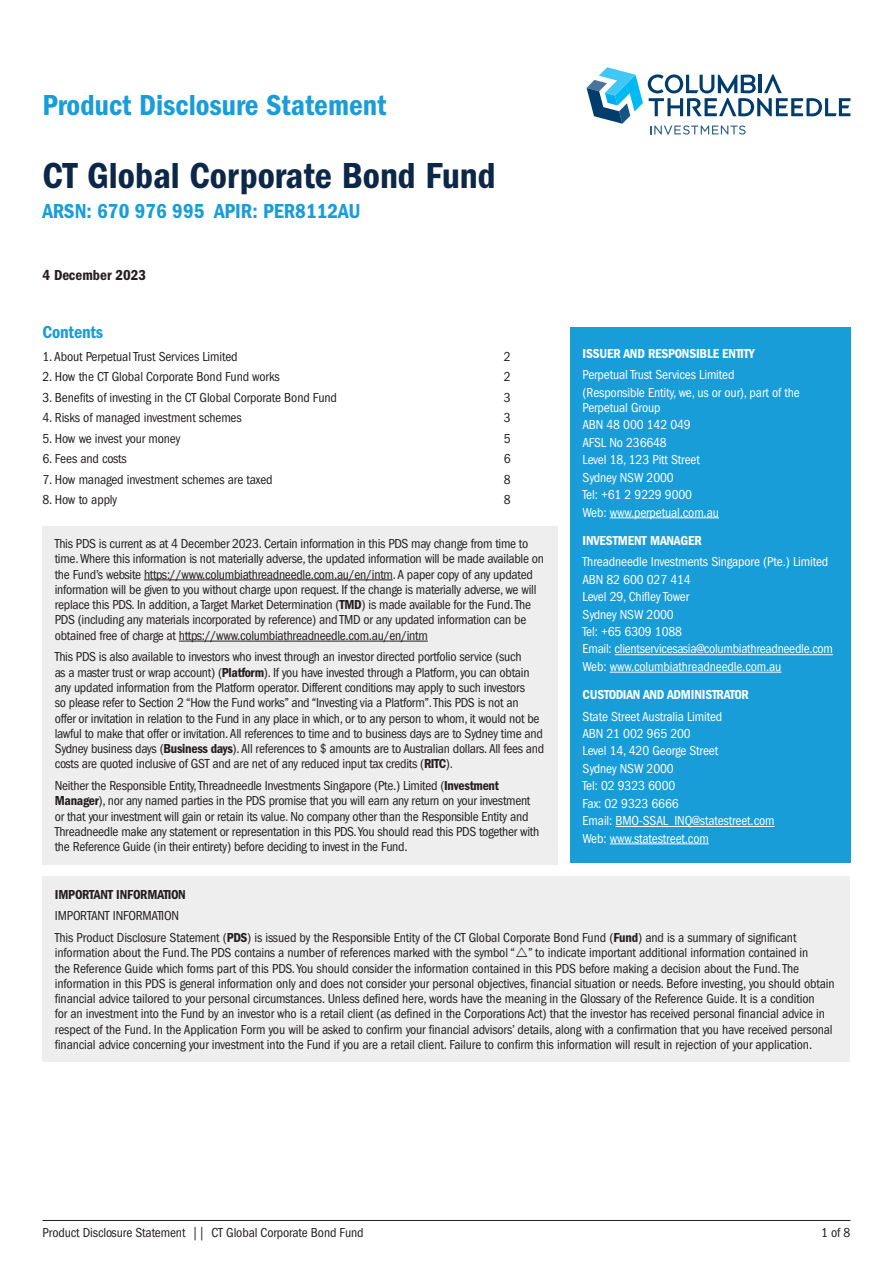
<style>
.page{position:relative;width:893px;height:1263px;background:#fff}
.page>*{position:absolute;margin:0;border:0;box-sizing:border-box;transform-origin:0 0}
.t1{font:37.5px "Franklin Gothic LT Pro Cn Dm";color:#0c2748}
.t2{font:30px "Franklin Gothic LT Pro Cn Dm";color:#199dd9}
.t3{font:21px "Franklin Gothic LT Pro Cn Dm";color:#199dd9}
.t4{font:18px "Franklin Gothic LT Pro Cn Dm";letter-spacing:-.01em;color:#199dd9}
.t5{font:15px "Franklin Gothic LT Pro Cn Dm";color:#231f20}
.t6{font:condensed 13.5px/15.3px "Franklin Gothic LT Pro";letter-spacing:-.02em;color:#231f20}
.t7{font:condensed 13.5px/17.4px "Franklin Gothic LT Pro";letter-spacing:-.01em;color:#fff}
.t8{font:13.5px "Franklin Gothic LT Pro Cn Dm";letter-spacing:-.01em;color:#fff}
.t9{font:13.5px "Franklin Gothic LT Pro Cn Dm";letter-spacing:-.01em;color:#231f20}
.s1{font-family:"Franklin Gothic LT Pro Cn Dm";font-stretch:normal}
</style>
<div class="page">
<div style="left:570px;top:328px;width:280px;height:535px;background:#199dd9"></div>
<hr style="left:610px;top:517px;width:109px;height:1px;background:#fff">
<hr style="left:615px;top:654px;width:218px;height:1px;background:#fff">
<hr style="left:610px;top:672px;width:171px;height:1px;background:#fff">
<hr style="left:616px;top:826px;width:159px;height:1px;background:#fff">
<hr style="left:610px;top:843px;width:99px;height:1px;background:#fff">
<hr style="left:43px;top:1220px;width:807px;height:1px;background:#231f20">
<div style="left:42px;top:526px;width:515px;height:338px;background:#eeeeef"></div>
<hr style="left:144px;top:579px;width:249px;height:1px;background:#231f20">
<hr style="left:179px;top:641px;width:249px;height:1px;background:#231f20">
<div style="left:42px;top:876px;width:808px;height:186px;background:#eeeeef"></div>
<svg style="left:587px;top:67px;width:263px;height:68px"></svg>
<h2 class="t2" style="left:43px;top:88px;width:345px">Product Disclosure Statement</h2>
<h1 class="t1" style="left:43px;top:154px;width:455px">CT Global Corporate Bond Fund</h1>
<h3 class="t3" style="left:43px;top:199px;width:320px">ARSN: 670 976 995 APIR: PER8112AU</h3>
<p class="t5" style="left:43px;top:267px;width:105px">4 December 2023</p>
<h3 class="t4" style="left:43px;top:322px;width:62px">Contents</h3>
<p class="t6" style="left:43px;top:349px;width:197px">1. About Perpetual Trust Services Limited</p>
<p class="t6" style="left:504px;top:349px;width:8px">2</p>
<p class="t6" style="left:43px;top:369px;width:239px">2. How the CT Global Corporate Bond Fund works</p>
<p class="t6" style="left:504px;top:369px;width:8px">2</p>
<p class="t6" style="left:43px;top:390px;width:296px">3. Benefits of investing in the CT Global Corporate Bond Fund</p>
<p class="t6" style="left:504px;top:390px;width:8px">3</p>
<p class="t6" style="left:43px;top:410px;width:201px">4. Risks of managed investment schemes</p>
<p class="t6" style="left:504px;top:410px;width:8px">3</p>
<p class="t6" style="left:43px;top:431px;width:139px">5. How we invest your money</p>
<p class="t6" style="left:504px;top:431px;width:8px">5</p>
<p class="t6" style="left:43px;top:451px;width:86px">6. Fees and costs</p>
<p class="t6" style="left:504px;top:451px;width:8px">6</p>
<p class="t6" style="left:43px;top:472px;width:232px">7. How managed investment schemes are taxed</p>
<p class="t6" style="left:504px;top:472px;width:8px">8</p>
<p class="t6" style="left:43px;top:492px;width:76px">8. How to apply</p>
<p class="t6" style="left:504px;top:492px;width:8px">8</p>
<p class="t8" style="left:583px;top:345px;width:174px">ISSUER AND RESPONSIBLE ENTITY</p>
<p class="t7" style="left:583px;top:366px;width:219px">Perpetual Trust Services Limited (Responsible Entity, we, us or our), part of the</p>
<p class="t7" style="left:583px;top:399px;width:138px">Perpetual Group<br>ABN 48 000 142 049<br>AFSL No 236648<br>Level 18, 123 Pitt Street<br>Sydney NSW 2000<br>Tel: +61 2 9229 9000<br>Web: www.perpetual.com.au</p>
<p class="t8" style="left:583px;top:532px;width:121px">INVESTMENT MANAGER</p>
<p class="t7" style="left:583px;top:553px;width:252px">Threadneedle Investments Singapore (Pte.) Limited<br>ABN 82 600 027 414<br>Level 29, Chifley Tower<br>Sydney NSW 2000<br>Tel: +65 6309 1088<br>Email: clientservicesasia@columbiathreadneedle.com<br>Web: www.columbiathreadneedle.com.au</p>
<p class="t8" style="left:583px;top:687px;width:168px">CUSTODIAN AND ADMINISTRATOR</p>
<p class="t7" style="left:583px;top:707px;width:194px">State Street Australia Limited<br>ABN 21 002 965 200<br>Level 14, 420 George Street<br>Sydney NSW 2000<br>Tel: 02 9323 6000<br>Fax: 02 9323 6666<br>Email: BMO-SSAL_INQ@statestreet.com<br>Web: www.statestreet.com</p>
<p class="t6" style="left:55px;top:536px;width:491px">This PDS is current as at 4 December 2023. Certain information in this PDS may change from time to time. Where this information is not materially adverse, the updated information will be made available on the Fund’s website https://www.columbiathreadneedle.com.au/en/intm. A paper copy of any updated information will be given to you without charge upon request. If the change is materially adverse, we will replace this PDS. In addition, a Target Market Determination (<span class="s1">TMD</span>) is made available for the Fund. The PDS (including any materials incorporated by reference) and TMD or any updated information can be obtained free of charge at https://www.columbiathreadneedle.com.au/en/intm</p>
<p class="t6" style="left:55px;top:649px;width:491px">This PDS is also available to investors who invest through an investor directed portfolio service (such<br>as a master trust or wrap account) (<span class="s1">Platform</span>). If you have invested through a Platform, you can obtain any updated information from the Platform operator. Different conditions may apply to such investors<br>so please refer to Section 2 “How the Fund works” and “Investing via a Platform”. This PDS is not an<br>offer or invitation in relation to the Fund in any place in which, or to any person to whom, it would not be lawful to make that offer or invitation. All references to time and to business days are to Sydney time and Sydney business days (<span class="s1">Business days</span>). All references to $ amounts are to Australian dollars. All fees and costs are quoted inclusive of GST and are net of any reduced input tax credits (<span class="s1">RITC</span>).</p>
<p class="t6" style="left:55px;top:778px;width:486px">Neither the Responsible Entity, Threadneedle Investments Singapore (Pte.) Limited (<span class="s1">Investment Manager</span>), nor any named parties in the PDS promise that you will earn any return on your investment or that your investment will gain or retain its value. No company other than the Responsible Entity and Threadneedle make any statement or representation in this PDS. You should read this PDS together with the Reference Guide (in their entirety) before deciding to invest in the Fund.</p>
<p class="t9" style="left:55px;top:886px;width:133px">IMPORTANT INFORMATION</p>
<p class="t6" style="left:55px;top:905px;width:743px;line-height:21.8px">IMPORTANT INFORMATION<br>This Product Disclosure Statement (<span class="s1">PDS</span>) is issued by the Responsible Entity of the CT Global Corporate Bond Fund (<span class="s1">Fund</span>) and is a summary of significant</p>
<p class="t6" style="left:55px;top:945px;width:781px">information about the Fund. The PDS contains a number of references marked with the symbol “ ” to indicate important additional information contained in<br>the Reference Guide which forms part of this PDS. You should consider the information contained in this PDS before making a decision about the Fund. The information in this PDS is general information only and does not consider your personal objectives, financial situation or needs. Before investing, you should obtain financial advice tailored to your personal circumstances. Unless defined here, words have the meaning in the Glossary of the Reference Guide. It is a condition<br>for an investment into the Fund by an investor who is a retail client (as defined in the Corporations Act) that the investor has received personal financial advice in respect of the Fund. In the Application Form you will be asked to confirm your financial advisors’ details, along with a confirmation that you have received personal financial advice concerning your investment into the Fund if you are a retail client. Failure to confirm this information will result in rejection of your application.</p>
<p class="t6" style="left:43px;top:1225px;width:323px">Product Disclosure Statement || CT Global Corporate Bond Fund</p>
<p class="t6" style="left:821px;top:1225px;width:31px">1 of 8</p>
</div>
